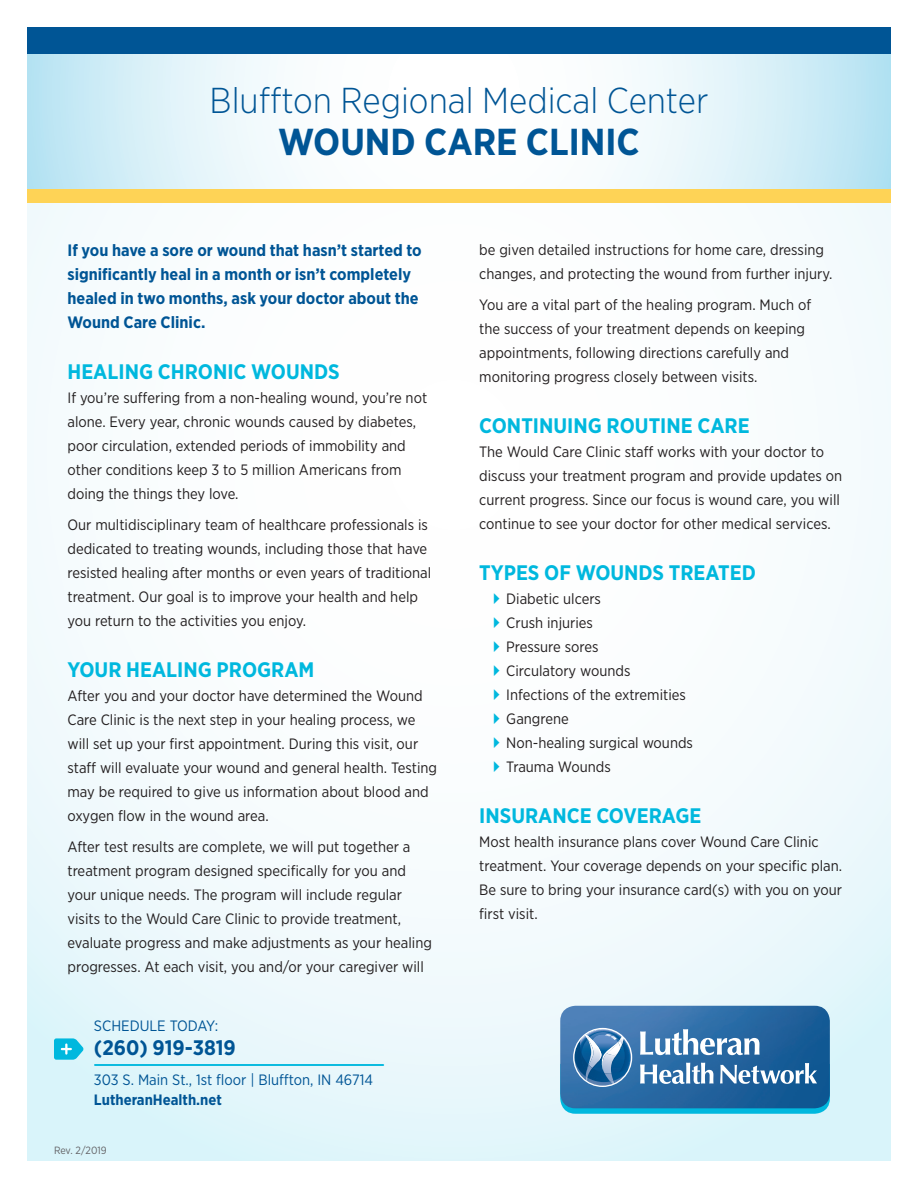
<style>
.page{position:relative;width:918px;height:1188px;background:#fff}
.page>*{position:absolute;margin:0;border:0;box-sizing:border-box;transform-origin:0 0}
.t1{font:700 37.5px "Gotham Narrow";color:#005595}
.t2{font:300 36px "Gotham Narrow";color:#005595}
.t3{font:700 21px "Gotham Narrow";color:#00b8de}
.t4{font:700 21px "Gotham Narrow";color:#005595}
.t5{font:700 16.5px/24px "Gotham Narrow";color:#005595}
.t6{font:15px/24px "Gotham Narrow";color:#231f20}
.t7{font:15px "Gotham Narrow";color:#005595}
.t8{font:700 15px "Gotham Narrow";color:#005595}
.Disclaimer_75{font:10.5px "Gotham Narrow";color:#636366}
</style>
<div class="page">
<div style="left:27px;top:176px;width:864px;height:985px;background:linear-gradient(to bottom,#fffffd,#e6f7fc)"></div>
<svg style="left:54px;top:1038px;width:30px;height:22px"></svg>
<hr style="left:95px;top:1064px;width:288px;height:2px;background:#00b8de">
<svg style="left:27px;top:54px;width:864px;height:135px"></svg>
<div style="left:27px;top:189px;width:864px;height:13px;background:#fed356"></div>
<div style="left:27px;top:27px;width:864px;height:27px;background:#005595"></div>
<img style="left:560px;top:1006px;width:270px;height:22px">
<svg style="left:560px;top:1028px;width:270px;height:86px;background:#4281b1"></svg>
<svg style="left:494px;top:593px;width:5px;height:11px"></svg>
<svg style="left:494px;top:617px;width:5px;height:11px"></svg>
<svg style="left:494px;top:641px;width:5px;height:11px"></svg>
<svg style="left:494px;top:665px;width:5px;height:11px"></svg>
<svg style="left:494px;top:689px;width:5px;height:11px"></svg>
<svg style="left:494px;top:713px;width:5px;height:11px"></svg>
<svg style="left:494px;top:737px;width:5px;height:11px"></svg>
<svg style="left:494px;top:761px;width:5px;height:11px"></svg>
<p class="t2" style="left:210px;top:79px;width:500px">Bluffton Regional Medical Center</p>
<p class="t1" style="left:278px;top:118px;width:363px">WOUND CARE CLINIC</p>
<p class="t5" style="left:68px;top:238px;width:356px">If you have a sore or wound that hasn’t started to significantly heal in a month or isn’t completely healed in two months, ask your doctor about the Wound Care Clinic.</p>
<p class="t3" style="left:68px;top:358px;width:274px">HEALING CHRONIC WOUNDS</p>
<p class="t6" style="left:68px;top:386px;width:361px">If you’re suffering from a non-healing wound, you’re not alone. Every year, chronic wounds caused by diabetes, poor circulation, extended periods of immobility and other conditions keep 3 to 5 million Americans from doing the things they love.</p>
<p class="t6" style="left:68px;top:512px;width:365px">Our multidisciplinary team of healthcare professionals is dedicated to treating wounds, including those that have resisted healing after months or even years of traditional treatment. Our goal is to improve your health and help you return to the activities you enjoy.</p>
<p class="t3" style="left:68px;top:656px;width:249px">YOUR HEALING PROGRAM</p>
<p class="t6" style="left:68px;top:683px;width:371px">After you and your doctor have determined the Wound Care Clinic is the next step in your healing process, we will set up your first appointment. During this visit, our staff will evaluate your wound and general health. Testing may be required to give us information about blood and oxygen flow in the wound area.</p>
<p class="t6" style="left:68px;top:834px;width:366px">After test results are complete, we will put together a treatment program designed specifically for you and your unique needs. The program will include regular visits to the Would Care Clinic to provide treatment, evaluate progress and make adjustments as your healing progresses. At each visit, you and/or your caregiver will</p>
<p class="t7" style="left:94px;top:1017px;width:126px">SCHEDULE TODAY:</p>
<p class="t4" style="left:94px;top:1034px;width:143px">(260) 919-3819</p>
<p class="t7" style="left:94px;top:1071px;width:281px">303 S. Main St., 1st floor | Bluffton, IN 46714</p>
<p class="t8" style="left:94px;top:1090px;width:129px">LutheranHealth.net</p>
<p class="Disclaimer_75" style="left:54px;top:1144px;width:54px">Rev. 2/2019</p>
<p class="t6" style="left:479px;top:237px;width:355px">be given detailed instructions for home care, dressing changes, and protecting the wound from further injury.</p>
<p class="t6" style="left:479px;top:292px;width:333px">You are a vital part of the healing program. Much of the success of your treatment depends on keeping appointments, following directions carefully and monitoring progress closely between visits.</p>
<p class="t3" style="left:479px;top:412px;width:272px">CONTINUING ROUTINE CARE</p>
<p class="t6" style="left:479px;top:439px;width:364px">The Would Care Clinic staff works with your doctor to discuss your treatment program and provide updates on current progress. Since our focus is wound care, you will continue to see your doctor for other medical services.</p>
<p class="t3" style="left:479px;top:559px;width:278px">TYPES OF WOUNDS TREATED</p>
<p class="t6" style="left:506px;top:586px;width:96px">Diabetic ulcers</p>
<p class="t6" style="left:506px;top:610px;width:88px">Crush injuries</p>
<p class="t6" style="left:506px;top:634px;width:94px">Pressure sores</p>
<p class="t6" style="left:506px;top:658px;width:126px">Circulatory wounds</p>
<p class="t6" style="left:506px;top:682px;width:181px">Infections of the extremities</p>
<p class="t6" style="left:506px;top:706px;width:64px">Gangrene</p>
<p class="t6" style="left:506px;top:730px;width:188px">Non-healing surgical wounds</p>
<p class="t6" style="left:506px;top:754px;width:106px">Trauma Wounds</p>
<p class="t3" style="left:479px;top:802px;width:224px">INSURANCE COVERAGE</p>
<p class="t6" style="left:479px;top:829px;width:364px">Most health insurance plans cover Wound Care Clinic treatment. Your coverage depends on your specific plan.<br>Be sure to bring your insurance card(s) with you on your first visit.</p>
</div>
